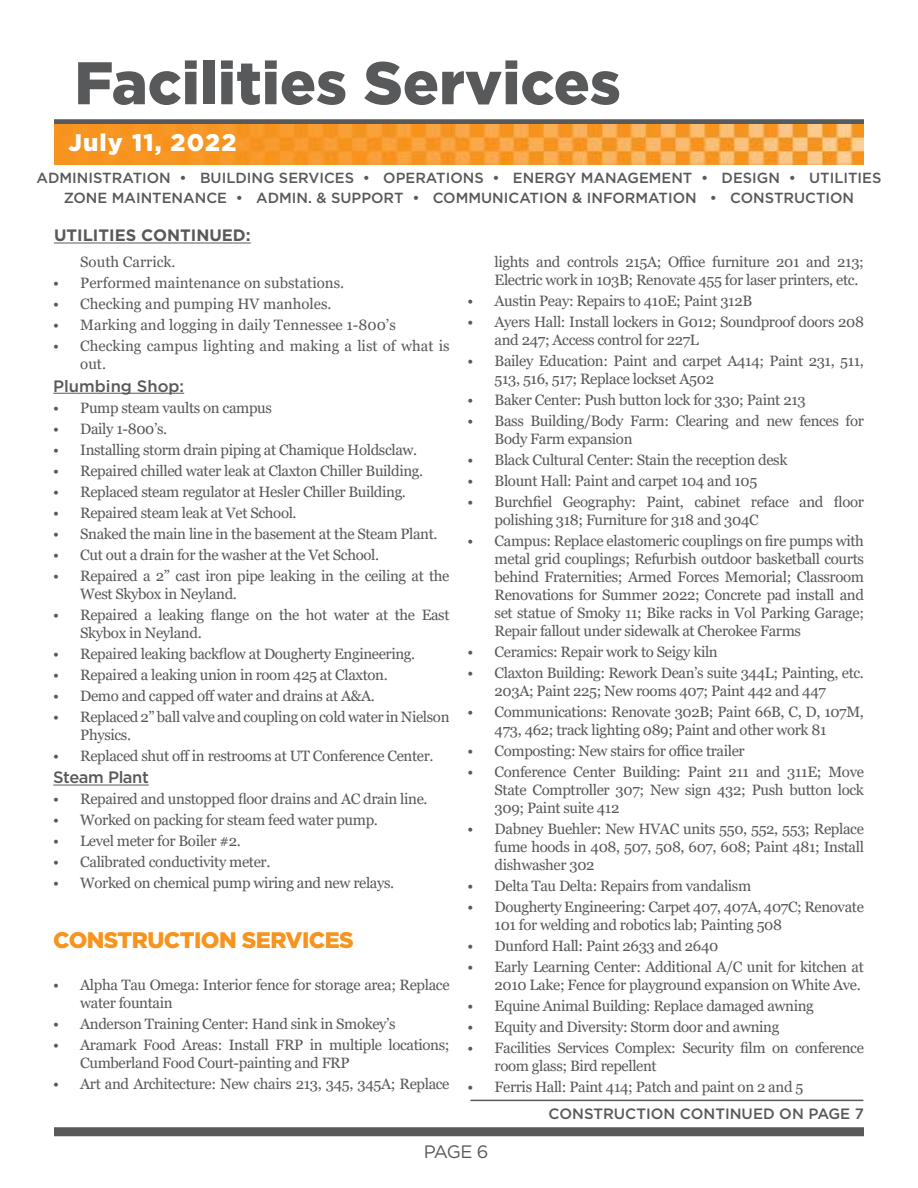
<style>
.page{position:relative;width:918px;height:1188px;background:#fff}
.page>*{position:absolute;margin:0;border:0;box-sizing:border-box;transform-origin:0 0}
.t1{font:900 60px "Gotham";color:#58595b}
.t2{font:900 24px "Gotham";letter-spacing:.05em;color:#fff}
.t3{font:900 22.5px "Gotham";letter-spacing:-.025em;color:#f7941e}
.t4{font:18px "Gotham";color:#58595b}
.t5{font:700 16.5px "Gotham";color:#58595b}
.t6{font:500 16.5px "Gotham";color:#58595b}
.t7{font:500 16.5px "Gotham";letter-spacing:-.025em;color:#58595b}
.t8{font:15px/18px "Georgia";letter-spacing:-.025em;color:#58595b}
.t9{font:15px/18px "Georgia";color:#58595b}
.t10{font:500 15px "Gotham";color:#58595b}
.t11{font:500 14.7px/19.4px "Gotham";color:#58595b;text-align:center}
</style>
<div class="page">
<hr style="left:53px;top:393px;width:131px;height:1px;background:#58595b">
<hr style="left:53px;top:785px;width:96px;height:1px;background:#58595b">
<div style="left:54px;top:1127px;width:810px;height:9px;background:#58595b"></div>
<div style="left:54px;top:119px;width:810px;height:6px;background:#58595b"></div>
<img style="left:54px;top:125px;width:810px;height:39px">
<hr style="left:54px;top:243px;width:197px;height:1px;background:#58595b">
<hr style="left:470px;top:1100px;width:393px;height:1px;background:#58595b">
<h1 class="t1" style="left:74px;top:42px;width:548px">Facilities Services</h1>
<h2 class="t2" style="left:68px;top:126px;width:169px">July 11, 2022</h2>
<p class="t11" style="left:37px;top:168px;width:846px">ADMINISTRATION • BUILDING SERVICES • OPERATIONS • ENERGY MANAGEMENT • DESIGN • UTILITIES<br>ZONE MAINTENANCE • ADMIN. &amp; SUPPORT • COMMUNICATION &amp; INFORMATION • CONSTRUCTION</p>
<p class="t5" style="left:54px;top:225px;width:198px">UTILITIES CONTINUED:</p>
<p class="t9" style="left:80px;top:253px;width:97px">South Carrick.</p>
<p class="t9" style="left:53px;top:274px;width:293px">• Performed maintenance on substations.</p>
<p class="t9" style="left:53px;top:295px;width:280px">• Checking and pumping HV manholes.</p>
<p class="t9" style="left:53px;top:316px;width:344px">• Marking and logging in daily Tennessee 1-800’s</p>
<p class="t9" style="left:80px;top:337px;width:371px;text-indent:-27px">• Checking campus lighting and making a list of what is out.</p>
<p class="t6" style="left:53px;top:375px;width:132px">Plumbing Shop:</p>
<p class="t8" style="left:53px;top:399px;width:220px">• Pump steam vaults on campus</p>
<p class="t8" style="left:53px;top:420px;width:115px">• Daily 1-800’s.</p>
<p class="t8" style="left:53px;top:441px;width:366px">• Installing storm drain piping at Chamique Holdsclaw.</p>
<p class="t8" style="left:53px;top:462px;width:371px">• Repaired chilled water leak at Claxton Chiller Building.</p>
<p class="t8" style="left:53px;top:483px;width:354px">• Replaced steam regulator at Hesler Chiller Building.</p>
<p class="t8" style="left:53px;top:504px;width:245px">• Repaired steam leak at Vet School.</p>
<p class="t8" style="left:53px;top:525px;width:386px">• Snaked the main line in the basement at the Steam Plant.</p>
<p class="t8" style="left:53px;top:546px;width:327px">• Cut out a drain for the washer at the Vet School.</p>
<p class="t8" style="left:80px;top:567px;width:371px;text-indent:-27px">• Repaired a 2” cast iron pipe leaking in the ceiling at the<br>West Skybox in Neyland.</p>
<p class="t8" style="left:80px;top:606px;width:371px;text-indent:-27px">• Repaired a leaking flange on the hot water at the East<br>Skybox in Neyland.</p>
<p class="t8" style="left:53px;top:645px;width:363px">• Repaired leaking backflow at Dougherty Engineering.</p>
<p class="t8" style="left:53px;top:666px;width:336px">• Repaired a leaking union in room 425 at Claxton.</p>
<p class="t8" style="left:53px;top:687px;width:323px">• Demo and capped off water and drains at A&amp;A.</p>
<p class="t8" style="left:80px;top:708px;width:371px;text-indent:-27px">• Replaced 2” ball valve and coupling on cold water in Nielson<br>Physics.</p>
<p class="t8" style="left:53px;top:747px;width:382px">• Replaced shut off in restrooms at UT Conference Center.</p>
<p class="t7" style="left:53px;top:767px;width:97px">Steam Plant</p>
<p class="t8" style="left:53px;top:791px;width:376px">• Repaired and unstopped floor drains and AC drain line.</p>
<p class="t8" style="left:53px;top:812px;width:326px">• Worked on packing for steam feed water pump.</p>
<p class="t8" style="left:53px;top:833px;width:189px">• Level meter for Boiler #2.</p>
<p class="t8" style="left:53px;top:854px;width:219px">• Calibrated conductivity meter.</p>
<p class="t8" style="left:53px;top:875px;width:343px">• Worked on chemical pump wiring and new relays.</p>
<h3 class="t3" style="left:53px;top:925px;width:302px">CONSTRUCTION SERVICES</h3>
<p class="t8" style="left:80px;top:977px;width:371px;text-indent:-27px">• Alpha Tau Omega: Interior fence for storage area; Replace water fountain</p>
<p class="t8" style="left:53px;top:1016px;width:344px">• Anderson Training Center: Hand sink in Smokey’s</p>
<p class="t8" style="left:80px;top:1037px;width:371px;text-indent:-27px">• Aramark Food Areas: Install FRP in multiple locations;<br>Cumberland Food Court-painting and FRP</p>
<p class="t8" style="left:53px;top:1076px;width:398px">• Art and Architecture: New chairs 213, 345, 345A; Replace</p>
<p class="t8" style="left:495px;top:253px;width:371px">lights and controls 215A; Office furniture 201 and 213;<br>Electric work in 103B; Renovate 455 for laser printers, etc.</p>
<p class="t8" style="left:468px;top:292px;width:286px">• Austin Peay: Repairs to 410E; Paint 312B</p>
<p class="t8" style="left:495px;top:313px;width:371px;text-indent:-27px">• Ayers Hall: Install lockers in G012; Soundproof doors 208 and 247; Access control for 227L</p>
<p class="t8" style="left:495px;top:352px;width:371px;text-indent:-27px">• Bailey Education: Paint and carpet A414; Paint 231, 511,<br>513, 516, 517; Replace lockset A502</p>
<p class="t8" style="left:468px;top:391px;width:340px">• Baker Center: Push button lock for 330; Paint 213</p>
<p class="t8" style="left:495px;top:412px;width:371px;text-indent:-27px">• Bass Building/Body Farm: Clearing and new fences for<br>Body Farm expansion</p>
<p class="t8" style="left:468px;top:451px;width:321px">• Black Cultural Center: Stain the reception desk</p>
<p class="t8" style="left:468px;top:472px;width:291px">• Blount Hall: Paint and carpet 104 and 105</p>
<p class="t8" style="left:495px;top:493px;width:371px;text-indent:-27px">• Burchfiel Geography: Paint, cabinet reface and floor polishing 318; Furniture for 318 and 304C</p>
<p class="t8" style="left:495px;top:532px;width:371px;text-align:justify;text-indent:-27px">• Campus: Replace elastomeric couplings on fire pumps with metal grid couplings; Refurbish outdoor basketball courts behind Fraternities; Armed Forces Memorial; Classroom Renovations for Summer 2022; Concrete pad install and set statue of Smoky 11; Bike racks in Vol Parking Garage; Repair fallout under sidewalk at Cherokee Farms</p>
<p class="t8" style="left:468px;top:643px;width:252px">• Ceramics: Repair work to Seigy kiln</p>
<p class="t8" style="left:495px;top:664px;width:371px;text-indent:-27px">• Claxton Building: Rework Dean’s suite 344L; Painting, etc.<br>203A; Paint 225; New rooms 407; Paint 442 and 447</p>
<p class="t8" style="left:495px;top:703px;width:371px;text-indent:-27px">• Communications: Renovate 302B; Paint 66B, C, D, 107M,<br>473, 462; track lighting 089; Paint and other work 81</p>
<p class="t8" style="left:468px;top:742px;width:279px">• Composting: New stairs for office trailer</p>
<p class="t8" style="left:495px;top:763px;width:371px;text-align:justify;text-indent:-27px">• Conference Center Building: Paint 211 and 311E; Move State Comptroller 307; New sign 432; Push button lock 309; Paint suite 412</p>
<p class="t8" style="left:495px;top:820px;width:371px;text-align:justify;text-indent:-27px">• Dabney Buehler: New HVAC units 550, 552, 553; Replace fume hoods in 408, 507, 508, 607, 608; Paint 481; Install dishwasher 302</p>
<p class="t8" style="left:468px;top:877px;width:285px">• Delta Tau Delta: Repairs from vandalism</p>
<p class="t8" style="left:495px;top:898px;width:371px;text-indent:-27px">• Dougherty Engineering: Carpet 407, 407A, 407C; Renovate<br>101 for welding and robotics lab; Painting 508</p>
<p class="t8" style="left:468px;top:937px;width:252px">• Dunford Hall: Paint 2633 and 2640</p>
<p class="t8" style="left:468px;top:958px;width:398px;text-align:right">• Early Learning Center: Additional A/C unit for kitchen at<br>2010 Lake; Fence for playground expansion on White Ave.</p>
<p class="t8" style="left:468px;top:997px;width:348px">• Equine Animal Building: Replace damaged awning</p>
<p class="t8" style="left:468px;top:1018px;width:313px">• Equity and Diversity: Storm door and awning</p>
<p class="t8" style="left:495px;top:1039px;width:371px;text-indent:-27px">• Facilities Services Complex: Security film on conference room glass; Bird repellent</p>
<p class="t8" style="left:468px;top:1078px;width:337px">• Ferris Hall: Paint 414; Patch and paint on 2 and 5</p>
<p class="t10" style="left:549px;top:1104px;width:317px">CONSTRUCTION CONTINUED ON PAGE 7</p>
<p class="t4" style="left:424px;top:1140px;width:66px">PAGE 6</p>
</div>
